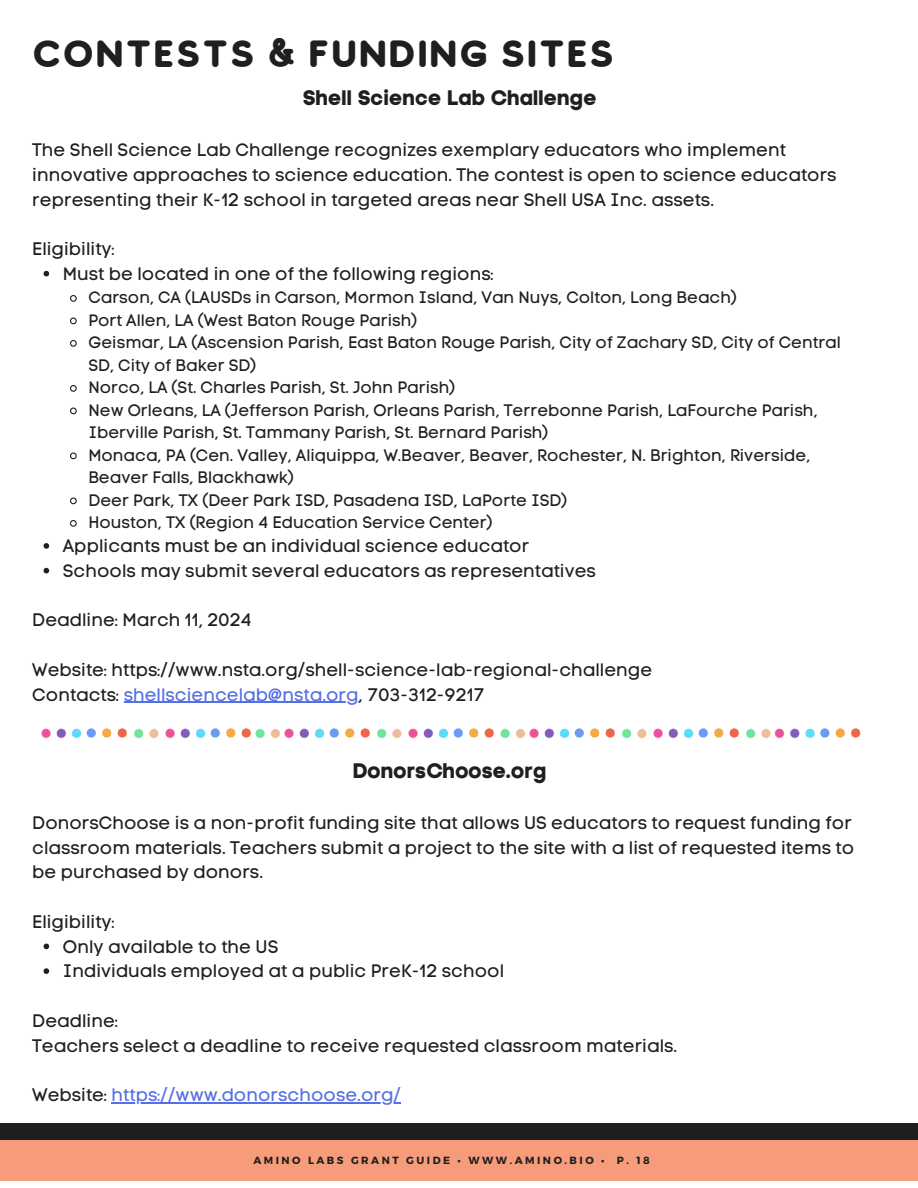
<style>
.page{position:relative;width:918px;height:1188px;background:#fff}
.page>*{position:absolute;margin:0;border:0;box-sizing:border-box;transform-origin:0 0}
.t1{font:37.5px "Studly";color:#201e1f}
.t2{font:21px "Code Pro Bold LC";color:#201e1f}
.t3{font:18px/24.8px "Code Pro Normal LC";color:#201e1f}
.t4{font:18px "Code Pro Normal LC";color:#556fe4}
.t5{font:16.5px/22.5px "Code Pro Normal LC";color:#201e1f}
.t6{font:700 10.35px "Montserrat";letter-spacing:.24em;color:#201e1f}
.s1{color:#556fe4}
.s2{color:#201e1f}
</style>
<div class="page">
<div style="left:0;top:1140px;width:918px;height:41px;background:#f69c7b"></div>
<div style="left:0;top:1123px;width:918px;height:17px;background:#201e1f"></div>
<svg style="left:44px;top:271px;width:5px;height:5px"></svg>
<svg style="left:70px;top:295px;width:7px;height:7px"></svg>
<svg style="left:70px;top:317px;width:7px;height:8px"></svg>
<svg style="left:70px;top:340px;width:7px;height:7px"></svg>
<svg style="left:70px;top:385px;width:7px;height:7px"></svg>
<svg style="left:70px;top:407px;width:7px;height:8px"></svg>
<svg style="left:70px;top:452px;width:7px;height:8px"></svg>
<svg style="left:70px;top:497px;width:7px;height:8px"></svg>
<svg style="left:70px;top:520px;width:7px;height:7px"></svg>
<svg style="left:44px;top:543px;width:5px;height:6px"></svg>
<svg style="left:44px;top:568px;width:5px;height:5px"></svg>
<hr style="left:124px;top:702px;width:235px;height:1px;background:#556fe4">
<svg style="left:44px;top:944px;width:5px;height:5px"></svg>
<svg style="left:44px;top:968px;width:5px;height:6px"></svg>
<hr style="left:112px;top:1102px;width:289px;height:1px;background:#556fe4">
<img style="left:41px;top:728px;width:41px;height:11px">
<img style="left:134px;top:728px;width:25px;height:11px">
<img style="left:165px;top:728px;width:41px;height:11px">
<img style="left:210px;top:728px;width:41px;height:10px">
<img style="left:86px;top:728px;width:41px;height:10px">
<img style="left:284px;top:728px;width:41px;height:11px">
<img style="left:255px;top:728px;width:26px;height:11px">
<img style="left:377px;top:728px;width:25px;height:11px">
<img style="left:408px;top:728px;width:41px;height:11px">
<img style="left:453px;top:728px;width:41px;height:10px">
<img style="left:329px;top:728px;width:41px;height:10px">
<img style="left:529px;top:728px;width:41px;height:11px">
<img style="left:500px;top:728px;width:26px;height:11px">
<img style="left:622px;top:728px;width:25px;height:11px">
<img style="left:653px;top:728px;width:41px;height:11px">
<img style="left:698px;top:728px;width:41px;height:10px">
<img style="left:574px;top:728px;width:41px;height:10px">
<img style="left:774px;top:728px;width:41px;height:11px">
<img style="left:746px;top:728px;width:25px;height:11px">
<img style="left:820px;top:728px;width:41px;height:10px">
<h1 class="t1" style="left:31px;top:33px;width:585px">CONTESTS &amp; FUNDING SITES</h1>
<p class="t2" style="left:303px;top:86px;width:296px">Shell Science Lab Challenge</p>
<p class="t3" style="left:32px;top:137px;width:806px">The Shell Science Lab Challenge recognizes exemplary educators who implement innovative approaches to science education. The contest is open to science educators representing their K-12 school in targeted areas near Shell USA Inc. assets.</p>
<p class="t3" style="left:63px;top:236px;width:433px;text-indent:-31px">Eligibility:<br>Must be located in one of the following regions:</p>
<p class="t5" style="left:88px;top:286px;width:754px">Carson, CA (LAUSDs in Carson, Mormon Island, Van Nuys, Colton, Long Beach)<br>Port Allen, LA (West Baton Rouge Parish)<br>Geismar, LA (Ascension Parish, East Baton Rouge Parish, City of Zachary SD, City of Central SD, City of Baker SD)<br>Norco, LA (St. Charles Parish, St. John Parish)<br>New Orleans, LA (Jefferson Parish, Orleans Parish, Terrebonne Parish, LaFourche Parish, Iberville Parish, St. Tammany Parish, St. Bernard Parish)<br>Monaca, PA (Cen. Valley, Aliquippa, W.Beaver, Beaver, Rochester, N. Brighton, Riverside, Beaver Falls, Blackhawk)<br>Deer Park, TX (Deer Park ISD, Pasadena ISD, LaPorte ISD)<br>Houston, TX (Region 4 Education Service Center)</p>
<p class="t3" style="left:63px;top:533px;width:535px">Applicants must be an individual science educator<br>Schools may submit several educators as representatives</p>
<p class="t3" style="left:32px;top:608px;width:221px">Deadline: March 11, 2024</p>
<p class="t3" style="left:32px;top:657px;width:622px">Website: https://www.nsta.org/shell-science-lab-regional-challenge<br>Contacts: <span class="s1">shellsciencelab@nsta.org</span>, 703-312-9217</p>
<p class="t2" style="left:353px;top:758px;width:195px">DonorsChoose.org</p>
<p class="t3" style="left:32px;top:810px;width:824px">DonorsChoose is a non-profit funding site that allows US educators to request funding for classroom materials. Teachers submit a project to the site with a list of requested items to be purchased by donors.</p>
<p class="t3" style="left:63px;top:909px;width:443px;text-indent:-31px">Eligibility:<br>Only available to the US<br>Individuals employed at a public PreK-12 school</p>
<p class="t3" style="left:32px;top:1008px;width:647px">Deadline:<br>Teachers select a deadline to receive requested classroom materials.</p>
<p class="t4" style="left:32px;top:1084px;width:370px"><span class="s2">Website:</span> https://www.donorschoose.org/</p>
<p class="t6" style="left:253px;top:1154px;width:398px">AMINO LABS GRANT GUIDE • WWW.AMINO.BIO • P. 18</p>
</div>
